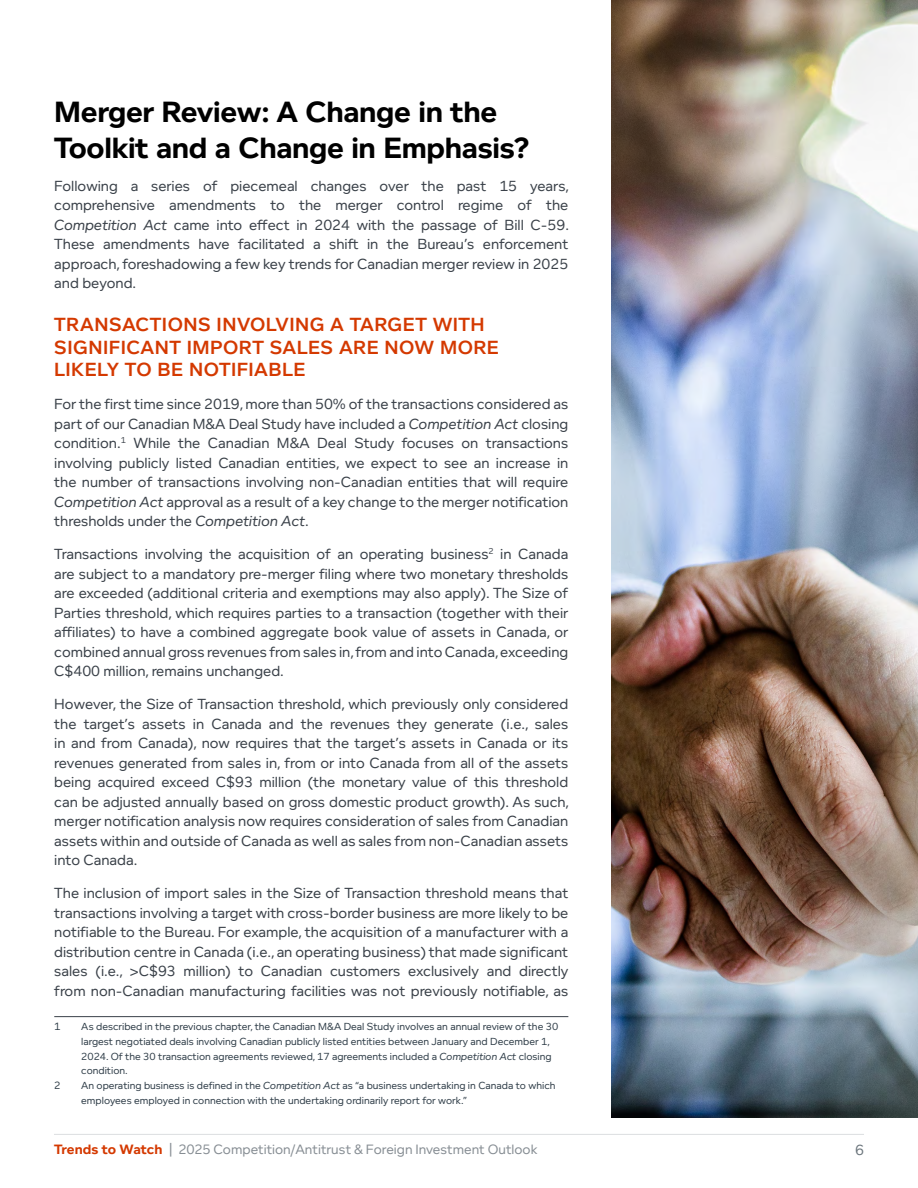
<style>
.page{position:relative;width:918px;height:1188px;background:#fff}
.page>*{position:absolute;margin:0;border:0;box-sizing:border-box;transform-origin:0 0}
.a_-_H2{font:700 30px/36px "Foundry Context";letter-spacing:-.01em;color:#000}
.a_-_H3{font:600 19.5px/22.5px "Foundry Context";letter-spacing:.025em;color:#d43900}
.a_-_Body_text{font:15px/19.5px "Foundry Context";color:#3a4149;text-align:justify}
.t1{font:15px "Foundry Context";color:#6b757c}
.t2{font:13.8px "Foundry Context";color:#878e94}
.Footnote_Rule_Above{font:10.8px "Foundry Context";color:#303e49}
.Footnote{font:10.8px "Foundry Context";color:#303e49}
.Footnote_Rule_Above-2{font:10.5px/14.7px "Foundry Context";color:#303e49}
.Footnote-2{font:10.5px/14.7px "Foundry Context";color:#303e49}
.s1{font-style:italic}
.s2{font-weight:700;color:#d43900}
</style>
<div class="page">
<img style="left:612px;top:0;width:306px;height:1117px">
<hr style="left:54px;top:1134px;width:810px;height:1px;background:#878e94">
<hr style="left:54px;top:1016px;width:514px;height:1px;background:#3a4149">
<h2 class="a_-_H2" style="left:54px;top:93px;width:477px">Merger Review: A Change in the<br>Toolkit and a Change in Emphasis?</h2>
<p class="a_-_Body_text" style="left:54px;top:176px;width:516px">Following a series of piecemeal changes over the past 15 years, comprehensive amendments to the merger control regime of the <span class="s1">Competition Act</span> came into effect in 2024 with the passage of Bill C-59.<br>These amendments have facilitated a shift in the Bureau’s enforcement approach, foreshadowing a few key trends for Canadian merger review in 2025 and beyond.</p>
<h3 class="a_-_H3" style="left:54px;top:313px;width:446px">TRANSACTIONS INVOLVING A TARGET WITH<br>SIGNIFICANT IMPORT SALES ARE NOW MORE<br>LIKELY TO BE NOTIFIABLE</h3>
<p class="a_-_Body_text" style="left:54px;top:394px;width:516px">For the first time since 2019, more than 50% of the transactions considered as part of our Canadian M&amp;A Deal Study have included a <span class="s1">Competition Act</span> closing condition.<sup>1</sup> While the Canadian M&amp;A Deal Study focuses on transactions involving publicly listed Canadian entities, we expect to see an increase in the number of transactions involving non-Canadian entities that will require <span class="s1">Competition Act</span> approval as a result of a key change to the merger notification thresholds under the <span class="s1">Competition Act</span>.</p>
<p class="a_-_Body_text" style="left:54px;top:544px;width:516px">Transactions involving the acquisition of an operating business<sup>2</sup> in Canada are subject to a mandatory pre-merger filing where two monetary thresholds are exceeded (additional criteria and exemptions may also apply). The Size of Parties threshold, which requires parties to a transaction (together with their affiliates) to have a combined aggregate book value of assets in Canada, or combined annual gross revenues from sales in, from and into Canada, exceeding C$400 million, remains unchanged.</p>
<p class="a_-_Body_text" style="left:54px;top:694px;width:516px">However, the Size of Transaction threshold, which previously only considered the target’s assets in Canada and the revenues they generate (i.e., sales in and from Canada), now requires that the target’s assets in Canada or its revenues generated from sales in, from or into Canada from all of the assets being acquired exceed C$93 million (the monetary value of this threshold can be adjusted annually based on gross domestic product growth). As such, merger notification analysis now requires consideration of sales from Canadian assets within and outside of Canada as well as sales from non-Canadian assets into Canada.</p>
<p class="a_-_Body_text" style="left:54px;top:883px;width:516px">The inclusion of import sales in the Size of Transaction threshold means that transactions involving a target with cross-border business are more likely to be notifiable to the Bureau. For example, the acquisition of a manufacturer with a distribution centre in Canada (i.e., an operating business) that made significant sales (i.e., &gt;C$93 million) to Canadian customers exclusively and directly from non-Canadian manufacturing facilities was not previously notifiable, as</p>
<p class="Footnote_Rule_Above" style="left:54px;top:1020px;width:8px">1</p>
<p class="Footnote_Rule_Above-2" style="left:81px;top:1019px;width:479px">As described in the previous chapter, the Canadian M&amp;A Deal Study involves an annual review of the 30 largest negotiated deals involving Canadian publicly listed entities between January and December 1, 2024. Of the 30 transaction agreements reviewed, 17 agreements included a <span class="s1">Competition Act</span> closing condition.</p>
<p class="Footnote" style="left:54px;top:1079px;width:8px">2</p>
<p class="Footnote-2" style="left:81px;top:1078px;width:476px">An operating business is defined in the <span class="s1">Competition Act</span> as “a business undertaking in Canada to which employees employed in connection with the undertaking ordinarily report for work.”</p>
<p class="t2" style="left:54px;top:1142px;width:485px"><span class="s2">Trends to Watch</span> | 2025 Competition/Antitrust &amp; Foreign Investment Outlook</p>
<p class="t1" style="left:855px;top:1141px;width:10px">6</p>
</div>
